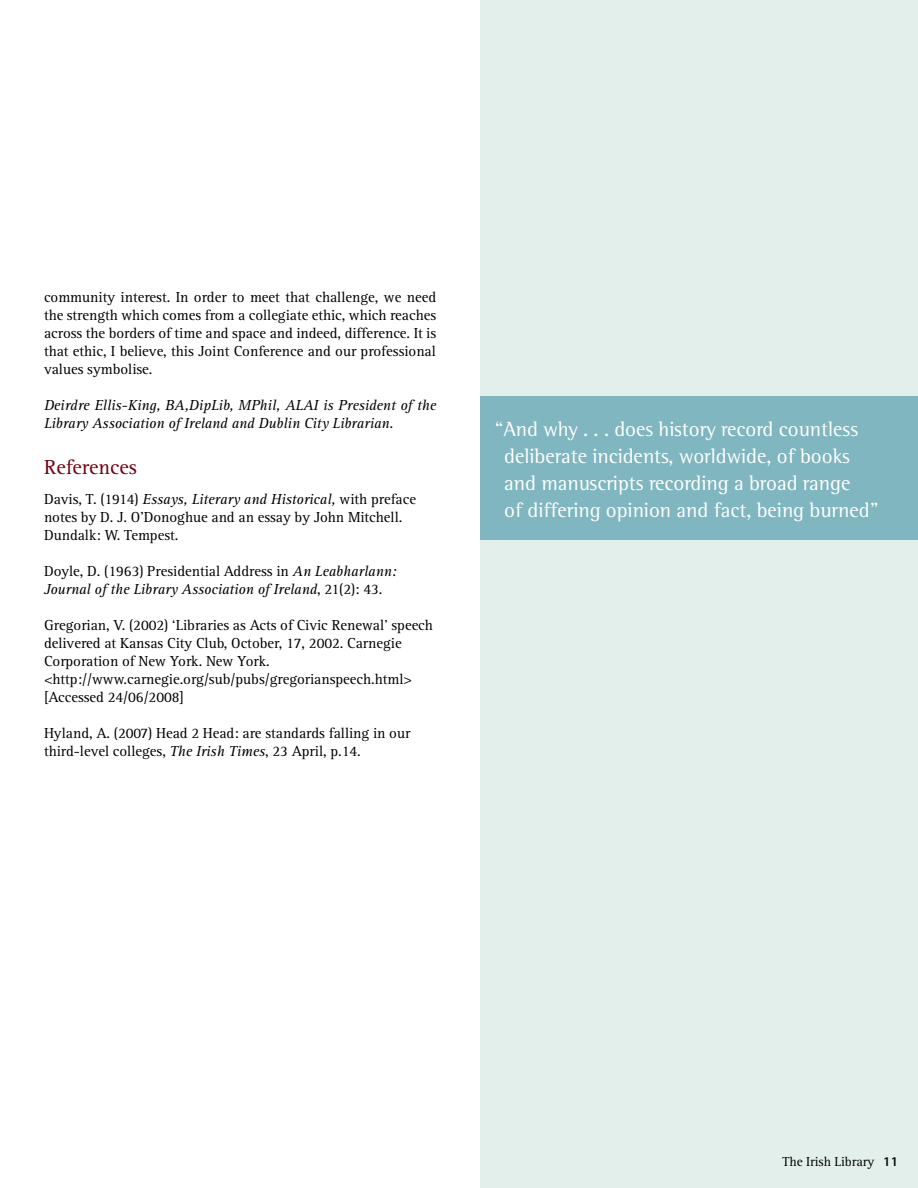
<style>
.page{position:relative;width:918px;height:1188px;background:#fff}
.page>*{position:absolute;margin:0;border:0;box-sizing:border-box;transform-origin:0 0}
.t1{font:21px/27px "Rotis Semi Serif";color:#fff}
.t2{font:21px "Rotis Serif";letter-spacing:-.005em;color:#720011}
.t3{font:15px/18px "Rotis Serif";letter-spacing:-.005em;color:#000}
.t4{font:italic 15px/18px "Rotis Serif";letter-spacing:-.005em;color:#000}
.t5{font:13.5px "Rotis Serif";letter-spacing:-.005em;color:#000}
.s1{font-style:italic}
.s2{font-style:normal}
.s3{font-family:"Rotis Sans Serif";font-weight:800}
</style>
<div class="page">
<div style="left:480px;top:0;width:438px;height:1188px;background:#e3efeb"></div>
<div style="left:480px;top:396px;width:438px;height:144px;background:#80b6c0"></div>
<p class="t3" style="left:44px;top:289px;width:394px;text-align:justify">community interest. In order to meet that challenge, we need the strength which comes from a collegiate ethic, which reaches across the borders of time and space and indeed, difference. It is that ethic, I believe, this Joint Conference and our professional values symbolise.</p>
<p class="t4" style="left:44px;top:397px;width:394px">Deirdre Ellis-King, BA,DipLib, MPhil, ALAI is President of the<br>Library Association of Ireland and Dublin City Librarian.</p>
<h1 class="t2" style="left:44px;top:459px;width:94px">References</h1>
<p class="t3" style="left:44px;top:491px;width:374px">Davis, T. (1914) <span class="s1">Essays, Literary and Historical,</span> with preface notes by D. J. O’Donoghue and an essay by John Mitchell.<br>Dundalk: W. Tempest.</p>
<p class="t4" style="left:44px;top:563px;width:354px"><span class="s2">Doyle, D. (1963) Presidential Address in</span> An Leabharlann:<br>Journal of the Library Association of Ireland<span class="s2">, 21(2): 43.</span></p>
<p class="t3" style="left:44px;top:617px;width:391px">Gregorian, V. (2002) ‘Libraries as Acts of Civic Renewal’ speech delivered at Kansas City Club, October, 17, 2002. Carnegie Corporation of New York. New York. &lt;http://www.carnegie.org/sub/pubs/gregorianspeech.html&gt; [Accessed 24/06/2008]</p>
<p class="t3" style="left:44px;top:725px;width:368px">Hyland, A. (2007) Head 2 Head: are standards falling in our third-level colleges, <span class="s1">The Irish Times</span>, 23 April, p.14.</p>
<h1 class="t1" style="left:504px;top:418px;width:376px;text-indent:-9px">“And why . . . does history record countless deliberate incidents, worldwide, of books and manuscripts recording a broad range<br>of differing opinion and fact, being burned”</h1>
<p class="t5" style="left:783px;top:1157px;width:117px">The Irish Library <span class="s3">11</span></p>
</div>
